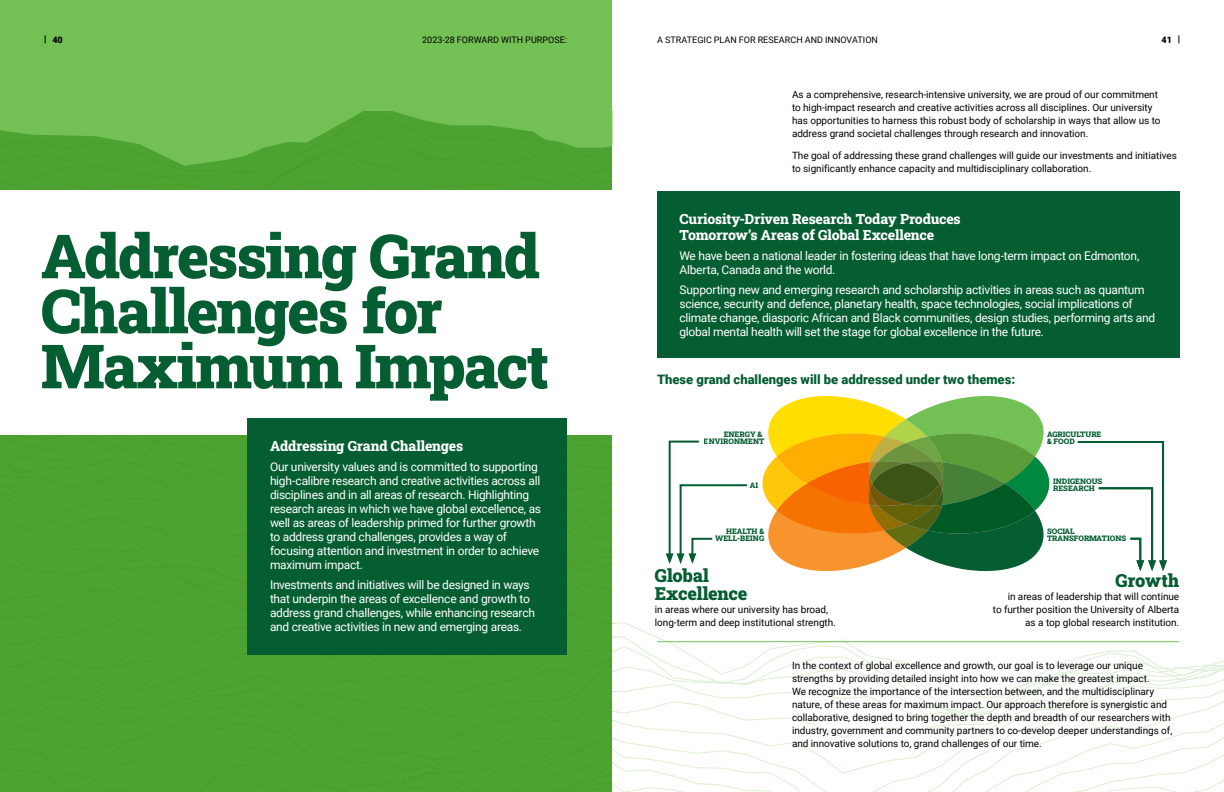
<style>
.page{position:relative;width:1224px;height:792px;background:#fff}
.page>*{position:absolute;margin:0;border:0;box-sizing:border-box;transform-origin:0 0}
.t1{font:61px/55px "Roboto Slab";letter-spacing:-.03em;color:#055d32}
.t2{font:18px/18px "Roboto Slab";letter-spacing:-.015em;color:#055d32}
.t3{font:14px/16px "Roboto Slab";letter-spacing:-.015em;color:#fff}
.t4{font:900 13px "Roboto";color:#055d32}
.t5{font:12px/14px "Roboto";letter-spacing:-.025em;color:#fff}
.t6{font:10px/13px "Roboto";letter-spacing:-.005em;color:#000}
.t7{font:9px "Roboto";letter-spacing:.005em;color:#000}
.t8{font:900 9px "Roboto";color:#000}
.t9{font:900 7.6px/7.6px "Roboto Slab";color:#055d32}
</style>
<div class="page">
<svg style="left:613px;top:717px;width:611px;height:22px"></svg>
<svg style="left:613px;top:699px;width:611px;height:16px"></svg>
<svg style="left:613px;top:675px;width:611px;height:24px"></svg>
<svg style="left:613px;top:591px;width:611px;height:84px"></svg>
<svg style="left:682px;top:591px;width:542px;height:67px"></svg>
<div style="left:657px;top:191px;width:522px;height:167px;background:#055d32"></div>
<div style="left:0;top:0;width:612px;height:792px;background:#73c054"></div>
<div style="left:0;top:527px;width:613px;height:13px;background:#4ca331"></div>
<div style="left:0;top:512px;width:613px;height:15px;background:#4ca331"></div>
<div style="left:0;top:485px;width:613px;height:27px;background:#4ca331"></div>
<div style="left:0;top:458px;width:613px;height:27px;background:#4ca331"></div>
<div style="left:0;top:440px;width:613px;height:18px;background:#4ca331"></div>
<svg style="left:0;top:435px;width:612px;height:5px"></svg>
<svg style="left:0;top:112px;width:613px;height:79px;background:#53a639"></svg>
<svg style="left:613px;top:739px;width:611px;height:53px"></svg>
<div style="left:0;top:778px;width:613px;height:14px;background:#4ca331"></div>
<div style="left:0;top:760px;width:613px;height:18px;background:#4ca331"></div>
<div style="left:0;top:741px;width:613px;height:19px;background:#4ca331"></div>
<div style="left:0;top:717px;width:613px;height:24px;background:#4ca331"></div>
<div style="left:0;top:708px;width:613px;height:9px;background:#4ca331"></div>
<div style="left:0;top:700px;width:613px;height:8px;background:#4ca331"></div>
<div style="left:0;top:690px;width:613px;height:8px;background:#4ca331"></div>
<div style="left:0;top:545px;width:613px;height:145px;background:#4ca331"></div>
<div style="left:0;top:191px;width:613px;height:244px;background:#fff"></div>
<svg style="left:0;top:111px;width:612px;height:55px;fill:#4ca331"></svg>
<div style="left:248px;top:419px;width:319px;height:236px;background:#055d32"></div>
<hr style="left:657px;top:641px;width:522px;height:1px;background:#73c054">
<svg style="left:762px;top:396px;width:287px;height:175px;background:#a2a141"></svg>
<svg style="left:872px;top:463px;width:67px;height:41px;background:#435819"></svg>
<svg style="left:1077px;top:441px;width:90px;height:130px"></svg>
<svg style="left:666px;top:440px;width:81px;height:124px"></svg>
<p class="t8" style="left:52px;top:33px;width:12px">40</p>
<p class="t7" style="left:422px;top:33px;width:146px">2023-28 FORWARD WITH PURPOSE:</p>
<p class="t7" style="left:657px;top:34px;width:222px">A STRATEGIC PLAN FOR RESEARCH AND INNOVATION</p>
<p class="t8" style="left:1162px;top:33px;width:12px">41</p>
<h1 class="t1" style="left:41px;top:227px;width:509px">Addressing Grand<br>Challenges for<br>Maximum Impact</h1>
<h3 class="t3" style="left:270px;top:438px;width:195px">Addressing Grand Challenges</h3>
<p class="t5" style="left:270px;top:459px;width:273px">Our university values and is committed to supporting high-calibre research and creative activities across all disciplines and in all areas of research. Highlighting research areas in which we have global excellence, as well as areas of leadership primed for further growth to address grand challenges, provides a way of focusing attention and investment in order to achieve maximum impact.</p>
<p class="t5" style="left:270px;top:577px;width:267px">Investments and initiatives will be designed in ways that underpin the areas of excellence and growth to address grand challenges, while enhancing research and creative activities in new and emerging areas.</p>
<p class="t6" style="left:792px;top:87px;width:370px">As a comprehensive, research-intensive university, we are proud of our commitment to high-impact research and creative activities across all disciplines. Our university has opportunities to harness this robust body of scholarship in ways that allow us to address grand societal challenges through research and innovation.</p>
<p class="t6" style="left:792px;top:148px;width:387px">The goal of addressing these grand challenges will guide our investments and initiatives to significantly enhance capacity and multidisciplinary collaboration.</p>
<h3 class="t3" style="left:680px;top:210px;width:283px">Curiosity-Driven Research Today Produces<br>Tomorrow’s Areas of Global Excellence</h3>
<p class="t5" style="left:680px;top:248px;width:461px">We have been a national leader in fostering ideas that have long-term impact on Edmonton,<br>Alberta, Canada and the world.</p>
<p class="t5" style="left:680px;top:282px;width:477px">Supporting new and emerging research and scholarship activities in areas such as quantum science, security and defence, planetary health, space technologies, social implications of climate change, diasporic African and Black communities, design studies, performing arts and global mental health will set the stage for global excellence in the future.</p>
<h3 class="t4" style="left:657px;top:371px;width:360px">These grand challenges will be addressed under two themes:</h3>
<p class="t9" style="left:704px;top:430px;width:62px;text-align:right">ENERGY &amp;<br>ENVIRONMENT</p>
<p class="t9" style="left:750px;top:481px;width:10px">AI</p>
<p class="t9" style="left:715px;top:527px;width:51px;text-align:right">HEALTH &amp;<br>WELL-BEING</p>
<h2 class="t2" style="left:655px;top:566px;width:94px">Global<br>Excellence</h2>
<p class="t6" style="left:655px;top:603px;width:182px">in areas where our university has broad, long-term and deep institutional strength.</p>
<p class="t9" style="left:1047px;top:430px;width:56px">AGRICULTURE &amp; FOOD</p>
<p class="t9" style="left:1053px;top:477px;width:51px">INDIGENOUS<br>RESEARCH</p>
<p class="t9" style="left:1047px;top:527px;width:81px">SOCIAL<br>TRANSFORMATIONS</p>
<h2 class="t2" style="left:1116px;top:571px;width:65px">Growth</h2>
<p class="t6" style="left:993px;top:590px;width:188px;text-align:right">in areas of leadership that will continue<br>to further position the University of Alberta as a top global research institution.</p>
<p class="t6" style="left:792px;top:658px;width:382px">In the context of global excellence and growth, our goal is to leverage our unique strengths by providing detailed insight into how we can make the greatest impact.<br>We recognize the importance of the intersection between, and the multidisciplinary nature, of these areas for maximum impact. Our approach therefore is synergistic and collaborative, designed to bring together the depth and breadth of our researchers with industry, government and community partners to co-develop deeper understandings of, and innovative solutions to, grand challenges of our time.</p>
</div>
